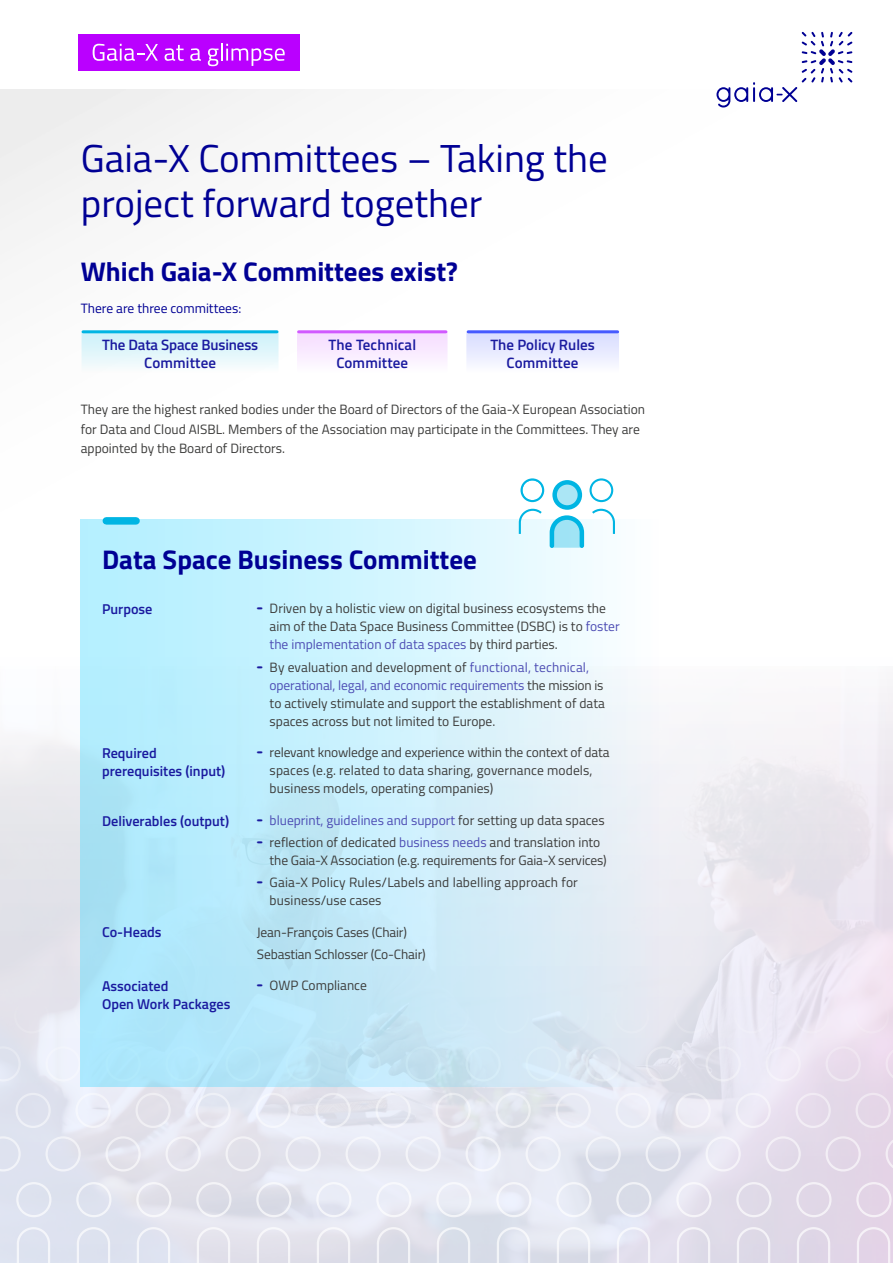
<style>
.page{position:relative;width:893px;height:1263px;background:#fff}
.page>*{position:absolute;margin:0;border:0;box-sizing:border-box;transform-origin:0 0}
.t1{font:39px/45px "Titillium";color:#000094}
.t2{font:700 27px "Titillium";color:#000094}
.t3{font:600 15px/18px "Titillium";color:#1a1a9f;text-align:center}
.t4{font:600 14.25px/18px "Titillium";color:#1a1a9f}
.t5{font:13.5px/18px "Titillium";color:#3c3c3b}
.t6{font:13.5px "Titillium";color:#4d4db4}
.t7{font:13.5px "Titillium";color:#000094}
.s1{font-family:"Arial Rounded MT Bold";font-size:18px;color:#1a1a9f}
.s2{color:#4d4db4}
.s3{color:#3c3c3b}
</style>
<div class="page">
<img style="left:0;top:89px;width:619px;height:469px">
<div style="left:78px;top:35px;width:222px;height:36px;background:#ba00ff"></div>
<svg style="left:93px;top:44px;width:65px;height:17px"></svg>
<svg style="left:165px;top:45px;width:19px;height:16px"></svg>
<svg style="left:190px;top:48px;width:11px;height:13px"></svg>
<svg style="left:208px;top:43px;width:77px;height:23px"></svg>
<div style="left:0;top:657px;width:893px;height:606px;background:linear-gradient(to bottom,#f5f3f6,#dfddeb)"></div>
<svg style="left:857px;top:1227px;width:33px;height:36px"></svg>
<svg style="left:856px;top:1182px;width:35px;height:35px"></svg>
<svg style="left:737px;top:1227px;width:33px;height:36px"></svg>
<svg style="left:736px;top:1182px;width:35px;height:35px"></svg>
<svg style="left:677px;top:1227px;width:33px;height:36px"></svg>
<svg style="left:676px;top:1182px;width:35px;height:35px"></svg>
<svg style="left:617px;top:1227px;width:33px;height:36px"></svg>
<svg style="left:616px;top:1182px;width:35px;height:35px"></svg>
<svg style="left:557px;top:1227px;width:33px;height:36px"></svg>
<svg style="left:556px;top:1182px;width:35px;height:35px"></svg>
<svg style="left:497px;top:1227px;width:33px;height:36px"></svg>
<svg style="left:496px;top:1182px;width:35px;height:35px"></svg>
<svg style="left:437px;top:1227px;width:33px;height:36px"></svg>
<svg style="left:436px;top:1182px;width:35px;height:35px"></svg>
<svg style="left:377px;top:1227px;width:33px;height:36px"></svg>
<svg style="left:376px;top:1182px;width:35px;height:35px"></svg>
<svg style="left:317px;top:1227px;width:33px;height:36px"></svg>
<svg style="left:316px;top:1182px;width:35px;height:35px"></svg>
<svg style="left:257px;top:1227px;width:33px;height:36px"></svg>
<svg style="left:256px;top:1182px;width:35px;height:35px"></svg>
<svg style="left:197px;top:1227px;width:33px;height:36px"></svg>
<svg style="left:196px;top:1182px;width:35px;height:35px"></svg>
<svg style="left:137px;top:1227px;width:33px;height:36px"></svg>
<svg style="left:136px;top:1182px;width:35px;height:35px"></svg>
<svg style="left:17px;top:1227px;width:33px;height:36px"></svg>
<svg style="left:16px;top:1182px;width:35px;height:35px"></svg>
<svg style="left:797px;top:1227px;width:33px;height:36px"></svg>
<svg style="left:796px;top:1182px;width:35px;height:35px"></svg>
<svg style="left:77px;top:1227px;width:33px;height:36px"></svg>
<svg style="left:76px;top:1182px;width:35px;height:35px"></svg>
<svg style="left:885px;top:1136px;width:8px;height:35px"></svg>
<svg style="left:825px;top:1136px;width:36px;height:35px"></svg>
<svg style="left:765px;top:1136px;width:36px;height:35px"></svg>
<svg style="left:705px;top:1136px;width:36px;height:35px"></svg>
<svg style="left:645px;top:1136px;width:36px;height:35px"></svg>
<svg style="left:585px;top:1136px;width:36px;height:35px"></svg>
<svg style="left:525px;top:1136px;width:36px;height:35px"></svg>
<svg style="left:465px;top:1136px;width:36px;height:35px"></svg>
<svg style="left:405px;top:1136px;width:36px;height:35px"></svg>
<svg style="left:345px;top:1136px;width:36px;height:35px"></svg>
<svg style="left:285px;top:1136px;width:36px;height:35px"></svg>
<svg style="left:225px;top:1136px;width:36px;height:35px"></svg>
<svg style="left:165px;top:1136px;width:36px;height:35px"></svg>
<svg style="left:105px;top:1136px;width:36px;height:35px"></svg>
<svg style="left:45px;top:1136px;width:36px;height:35px"></svg>
<svg style="left:0;top:1136px;width:21px;height:35px"></svg>
<svg style="left:855px;top:1093px;width:36px;height:35px"></svg>
<svg style="left:795px;top:1093px;width:36px;height:35px"></svg>
<svg style="left:735px;top:1093px;width:36px;height:35px"></svg>
<svg style="left:675px;top:1093px;width:36px;height:35px"></svg>
<svg style="left:615px;top:1093px;width:36px;height:35px"></svg>
<svg style="left:555px;top:1093px;width:36px;height:35px"></svg>
<svg style="left:495px;top:1093px;width:36px;height:35px"></svg>
<svg style="left:435px;top:1093px;width:36px;height:35px"></svg>
<svg style="left:375px;top:1093px;width:36px;height:35px"></svg>
<svg style="left:315px;top:1093px;width:36px;height:35px"></svg>
<svg style="left:255px;top:1093px;width:36px;height:35px"></svg>
<svg style="left:195px;top:1093px;width:36px;height:35px"></svg>
<svg style="left:135px;top:1093px;width:36px;height:35px"></svg>
<svg style="left:75px;top:1093px;width:36px;height:35px"></svg>
<svg style="left:15px;top:1093px;width:36px;height:35px"></svg>
<svg style="left:885px;top:1046px;width:8px;height:35px"></svg>
<svg style="left:825px;top:1046px;width:36px;height:35px"></svg>
<svg style="left:765px;top:1046px;width:36px;height:35px"></svg>
<svg style="left:705px;top:1046px;width:36px;height:35px"></svg>
<svg style="left:659px;top:1046px;width:22px;height:35px"></svg>
<svg style="left:45px;top:1046px;width:36px;height:35px"></svg>
<svg style="left:0;top:1046px;width:21px;height:35px"></svg>
<svg style="left:854px;top:998px;width:35px;height:35px"></svg>
<svg style="left:794px;top:998px;width:35px;height:35px"></svg>
<svg style="left:734px;top:998px;width:35px;height:35px"></svg>
<svg style="left:674px;top:998px;width:35px;height:35px"></svg>
<svg style="left:74px;top:998px;width:7px;height:35px"></svg>
<svg style="left:14px;top:998px;width:35px;height:35px"></svg>
<svg style="left:716px;top:32px;width:136px;height:75px"></svg>
<svg style="left:81px;top:519px;width:578px;height:567px;background:#caedfa"></svg>
<div style="left:106px;top:517px;width:30px;height:8px;background:#00b5e3"></div>
<svg style="left:519px;top:509px;width:23px;height:25px"></svg>
<svg style="left:520px;top:478px;width:24px;height:24px"></svg>
<svg style="left:550px;top:478px;width:65px;height:70px"></svg>
<svg style="left:466px;top:331px;width:153px;height:44px"></svg>
<hr style="left:468px;top:330px;width:150px;height:3px;background:#465aff">
<svg style="left:82px;top:331px;width:197px;height:44px"></svg>
<hr style="left:83px;top:330px;width:194px;height:3px;background:#00b5e3">
<svg style="left:297px;top:331px;width:151px;height:44px;fill:#faedff"></svg>
<hr style="left:299px;top:330px;width:147px;height:3px;background:#d159ff">
<h1 class="t1" style="left:81px;top:134px;width:529px">Gaia-X Committees – Taking the project forward together</h1>
<h2 class="t2" style="left:81px;top:251px;width:379px">Which Gaia-X Committees exist?</h2>
<p class="t7" style="left:81px;top:299px;width:162px">There are three committees:</p>
<p class="t3" style="left:102px;top:335px;width:158px">The Data Space Business<br>Committee</p>
<p class="t3" style="left:328px;top:335px;width:89px">The Technical<br>Committee</p>
<p class="t3" style="left:490px;top:335px;width:106px">The Policy Rules<br>Committee</p>
<p class="t5" style="left:81px;top:399px;width:566px;line-height:19.5px">They are the highest ranked bodies under the Board of Directors of the Gaia-X European Association for Data and Cloud AISBL. Members of the Association may participate in the Committees. They are appointed by the Board of Directors.</p>
<h2 class="t2" style="left:102px;top:539px;width:376px">Data Space Business Committee</h2>
<p class="t4" style="left:102px;top:599px;width:52px">Purpose</p>
<p class="t5" style="left:270px;top:599px;width:352px;text-indent:-13px"><span class="s1">-</span> Driven by a holistic view on digital business ecosystems the aim of the Data Space Business Committee (DSBC) is to <span class="s2">foster the implementation of data spaces</span> by third parties.</p>
<p class="t5" style="left:270px;top:657px;width:337px;text-indent:-13px"><span class="s1">-</span> By evaluation and development of <span class="s2">functional, technical, operational, legal, and economic requirements</span> the mission is to actively stimulate and support the establishment of data spaces across but not limited to Europe.</p>
<p class="t4" style="left:102px;top:743px;width:125px">Required prerequisites (input)</p>
<p class="t5" style="left:270px;top:743px;width:341px;text-indent:-13px"><span class="s1">-</span> relevant knowledge and experience within the context of data spaces (e.g. related to data sharing, governance models, business models, operating companies)</p>
<p class="t4" style="left:102px;top:811px;width:129px">Deliverables (output)</p>
<p class="t6" style="left:257px;top:810px;width:349px"><span class="s1">-</span> blueprint, guidelines and support <span class="s3">for setting up data spaces</span></p>
<p class="t5" style="left:270px;top:833px;width:339px;text-indent:-13px"><span class="s1">-</span> reflection of dedicated <span class="s2">business needs</span> and translation into the Gaia-X Association (e.g. requirements for Gaia-X services)</p>
<p class="t5" style="left:270px;top:873px;width:310px;text-indent:-13px"><span class="s1">-</span> Gaia-X Policy Rules/Labels and labelling approach for business/use cases</p>
<p class="t4" style="left:102px;top:923px;width:61px">Co-Heads</p>
<p class="t5" style="left:257px;top:920px;width:170px;line-height:22.2px">Jean-François Cases (Chair)<br>Sebastian Schlosser (Co-Chair)</p>
<p class="t4" style="left:102px;top:976px;width:130px">Associated<br>Open Work Packages</p>
<p class="t5" style="left:257px;top:976px;width:112px"><span class="s1">-</span> OWP Compliance</p>
</div>
